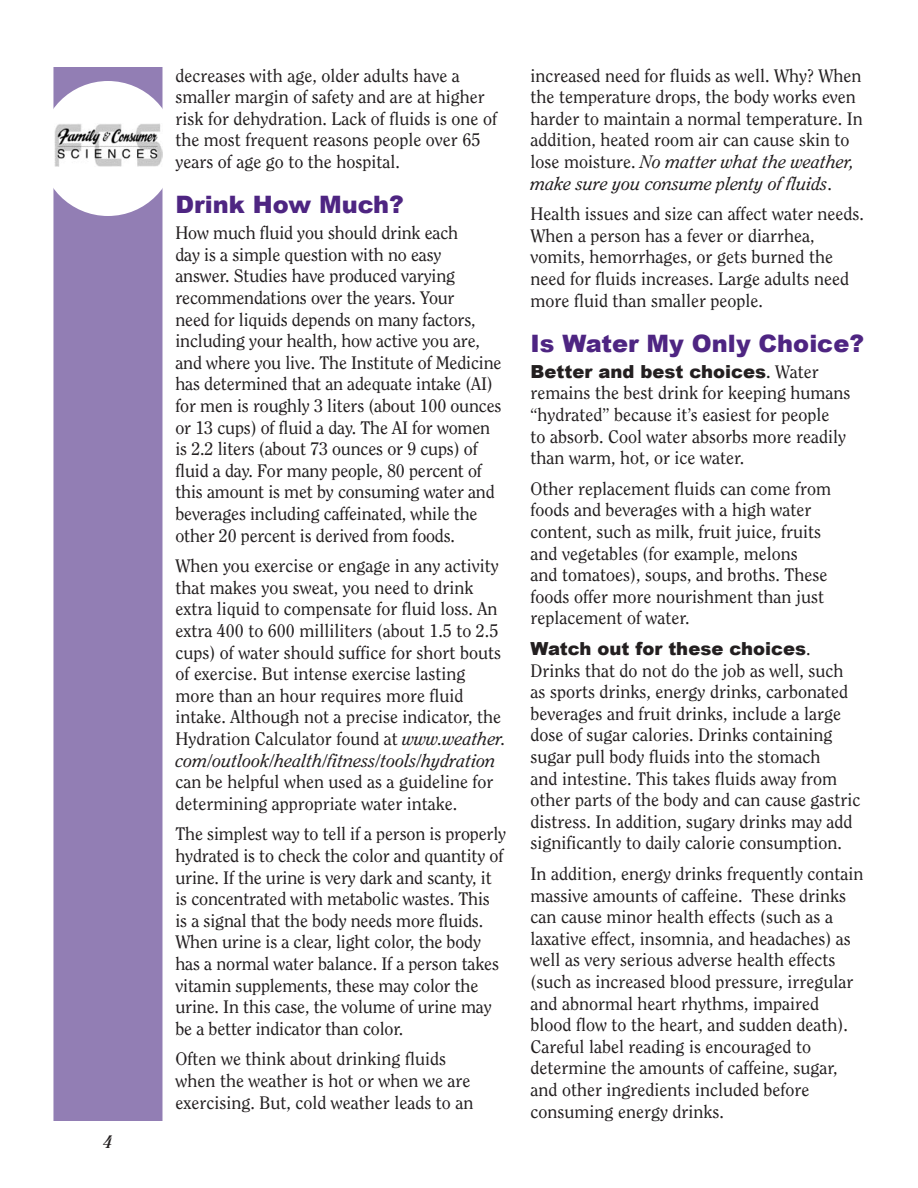
<style>
.page{position:relative;width:918px;height:1188px;background:#fff}
.page>*{position:absolute;margin:0;border:0;box-sizing:border-box;transform-origin:0 0}
.primary_head{font:900 24px "Arial";color:#4e2582}
.Body_text{font:18px/21.6px "Clearface";color:#231f20}
.t1{font:italic 700 18px "Clearface";color:#231f20}
.s1{font-style:italic}
.s2{font-family:"Arial";font-weight:900}
.s3{font-weight:700}
</style>
<div class="page">
<div style="left:54px;top:68px;width:108px;height:1052px;background:#927eb4"></div>
<div style="left:40px;top:81px;width:135px;height:135px;background:#fff;border-radius:50%"></div>
<img style="left:54px;top:123px;width:109px;height:44px">
<p class="t1" style="left:104px;top:1131px;width:10px">4</p>
<p class="Body_text" style="left:176px;top:64px;width:323px">decreases with age, older adults have a smaller margin of safety and are at higher risk for dehydration. Lack of fluids is one of the most frequent reasons people over 65 years of age go to the hospital.</p>
<p class="primary_head" style="left:176px;top:191px;width:230px">Drink How Much?</p>
<p class="Body_text" style="left:176px;top:222px;width:328px">How much fluid you should drink each<br>day is a simple question with no easy<br>answer. Studies have produced varying recommendations over the years. Your<br>need for liquids depends on many factors, including your health, how active you are, and where you live. The Institute of Medicine has determined that an adequate intake (AI) for men is roughly 3 liters (about 100 ounces or 13 cups) of fluid a day. The AI for women is 2.2 liters (about 73 ounces or 9 cups) of fluid a day. For many people, 80 percent of this amount is met by consuming water and beverages including caffeinated, while the other 20 percent is derived from foods.</p>
<p class="Body_text" style="left:176px;top:555px;width:332px">When you exercise or engage in any activity that makes you sweat, you need to drink extra liquid to compensate for fluid loss. An extra 400 to 600 milliliters (about 1.5 to 2.5 cups) of water should suffice for short bouts of exercise. But intense exercise lasting more than an hour requires more fluid intake. Although not a precise indicator, the Hydration Calculator found at <span class="s1">www.weather. com/outlook/health/fitness/tools/hydration </span>can be helpful when used as a guideline for determining appropriate water intake.</p>
<p class="Body_text" style="left:176px;top:823px;width:332px">The simplest way to tell if a person is properly hydrated is to check the color and quantity of urine. If the urine is very dark and scanty, it is concentrated with metabolic wastes. This is a signal that the body needs more fluids.<br>When urine is a clear, light color, the body has a normal water balance. If a person takes vitamin supplements, these may color the urine. In this case, the volume of urine may be a better indicator than color.</p>
<p class="Body_text" style="left:176px;top:1048px;width:299px">Often we think about drinking fluids when the weather is hot or when we are exercising. But, cold weather leads to an</p>
<p class="Body_text" style="left:531px;top:64px;width:334px">increased need for fluids as well. Why? When the temperature drops, the body works even harder to maintain a normal temperature. In addition, heated room air can cause skin to lose moisture. <span class="s1">No matter what the weather, make sure you consume plenty of fluids</span>.</p>
<p class="Body_text" style="left:531px;top:203px;width:335px">Health issues and size can affect water needs.<br>When a person has a fever or diarrhea, vomits, hemorrhages, or gets burned the need for fluids increases. Large adults need more fluid than smaller people.</p>
<p class="primary_head" style="left:531px;top:330px;width:335px">Is Water My Only Choice?</p>
<p class="Body_text" style="left:531px;top:360px;width:322px"><span class="s2">Better and best choices</span><span class="s3">.</span> Water remains the best drink for keeping humans “hydrated” because it’s easiest for people<br>to absorb. Cool water absorbs more readily than warm, hot, or ice water.</p>
<p class="Body_text" style="left:531px;top:477px;width:302px">Other replacement fluids can come from foods and beverages with a high water content, such as milk, fruit juice, fruits and vegetables (for example, melons<br>and tomatoes), soups, and broths. These foods offer more nourishment than just replacement of water.</p>
<p class="Body_text" style="left:531px;top:638px;width:331px"><span class="s2">Watch out for these choices</span>.<br>Drinks that do not do the job as well, such as sports drinks, energy drinks, carbonated beverages and fruit drinks, include a large dose of sugar calories. Drinks containing sugar pull body fluids into the stomach<br>and intestine. This takes fluids away from other parts of the body and can cause gastric distress. In addition, sugary drinks may add significantly to daily calorie consumption.</p>
<p class="Body_text" style="left:531px;top:863px;width:334px">In addition, energy drinks frequently contain massive amounts of caffeine. These drinks can cause minor health effects (such as a laxative effect, insomnia, and headaches) as well as very serious adverse health effects (such as increased blood pressure, irregular and abnormal heart rhythms, impaired blood flow to the heart, and sudden death).<br>Careful label reading is encouraged to determine the amounts of caffeine, sugar, and other ingredients included before consuming energy drinks.</p>
</div>
